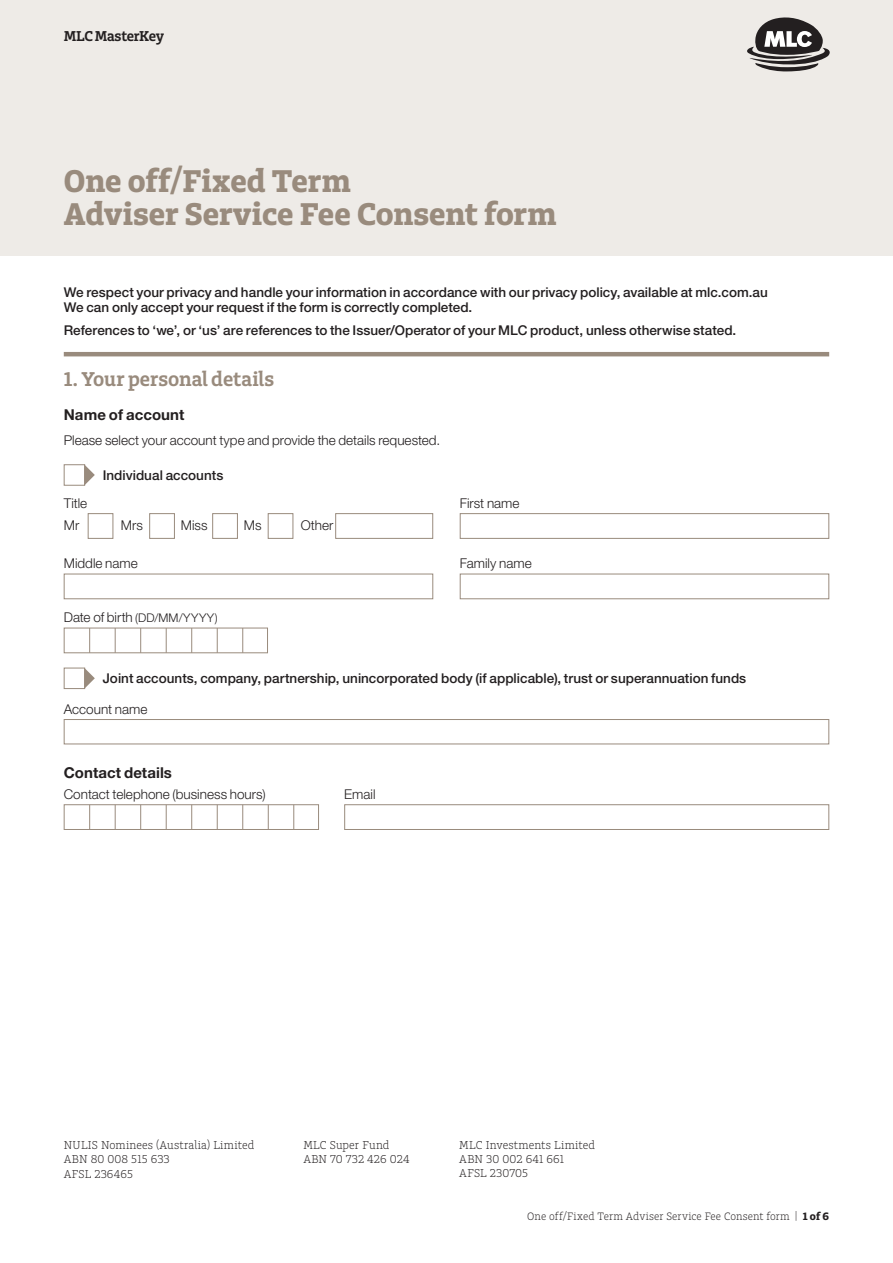
<style>
.page{position:relative;width:893px;height:1263px;background:#fff}
.page>*{position:absolute;margin:0;border:0;box-sizing:border-box;transform-origin:0 0}
.A4_Title{font:33px/33px "Charlie Std Bld";letter-spacing:-.005em;color:#998b7d}
.Form__Section_Heading_rule_above{font:21px "Charlie Std Sm Bld";color:#998b7d}
.Form_Section_sub_headings{font:700 15px "Helvetica Neue LT Std";letter-spacing:.005em;color:#231f20}
.Form_Cover_Product_Name{font:15px "Charlie Std Sm Bld";letter-spacing:-.015em;color:#231f20}
.Form_Body_Copy{font:500 13.5px/15.8px "Helvetica Neue LT Std";color:#231f20}
.Form_Table_Body_Copy{font:300 13.5px "Helvetica Neue LT Std";color:#231f20}
.Form_Body_Copy-2{font:300 13.5px "Helvetica Neue LT Std";color:#231f20}
.t1{font:300 12px/14.2px "Charlie Std";letter-spacing:.01em;color:#231f20}
.Form_Table_Body_Copy-2{font:300 12px "Helvetica Neue LT Std";letter-spacing:.045em;color:#231f20}
.t2{font:300 11.25px "Charlie Std";letter-spacing:.01em;color:#231f20}
.s1{font-size:13.5px}
.s2{font-family:"Charlie Std Bld";font-weight:400}
</style>
<div class="page">
<div style="left:0;top:0;width:893px;height:255px;background:#eeebe7"></div>
<hr style="left:64px;top:352px;width:765px;height:4px;background:#998b7d">
<div style="left:64px;top:464px;width:21px;height:22px;background:#fff;border:1px solid #998b7d"></div>
<svg style="left:84px;top:464px;width:11px;height:22px"></svg>
<div style="left:88px;top:513px;width:25px;height:26px;background:#fff;border:1px solid #998b7d"></div>
<div style="left:149px;top:513px;width:26px;height:26px;background:#fff;border:1px solid #998b7d"></div>
<div style="left:212px;top:513px;width:26px;height:26px;background:#fff;border:1px solid #998b7d"></div>
<div style="left:268px;top:513px;width:25px;height:26px;background:#fff;border:1px solid #998b7d"></div>
<div style="left:335px;top:513px;width:98px;height:26px;background:#fff;border:1px solid #998b7d"></div>
<div style="left:460px;top:513px;width:369px;height:26px;background:#fff;border:1px solid #998b7d"></div>
<div style="left:64px;top:574px;width:369px;height:25px;background:#fff;border:1px solid #998b7d"></div>
<div style="left:460px;top:574px;width:369px;height:25px;background:#fff;border:1px solid #998b7d"></div>
<div style="left:64px;top:628px;width:204px;height:25px;background:#fff;border:1px solid #998b7d"></div>
<svg style="left:89px;top:628px;width:1px;height:25px"></svg>
<svg style="left:115px;top:628px;width:1px;height:25px"></svg>
<svg style="left:140px;top:628px;width:1px;height:25px"></svg>
<svg style="left:166px;top:628px;width:1px;height:25px"></svg>
<svg style="left:191px;top:628px;width:1px;height:25px"></svg>
<svg style="left:217px;top:628px;width:1px;height:25px"></svg>
<svg style="left:242px;top:628px;width:1px;height:25px"></svg>
<div style="left:64px;top:668px;width:21px;height:21px;background:#fff;border:1px solid #998b7d"></div>
<svg style="left:84px;top:668px;width:11px;height:21px"></svg>
<div style="left:64px;top:719px;width:765px;height:25px;background:#fff;border:1px solid #998b7d"></div>
<div style="left:64px;top:804px;width:255px;height:26px;background:#fff;border:1px solid #998b7d"></div>
<svg style="left:89px;top:805px;width:1px;height:24px"></svg>
<svg style="left:115px;top:805px;width:1px;height:24px"></svg>
<svg style="left:140px;top:805px;width:1px;height:24px"></svg>
<svg style="left:166px;top:805px;width:1px;height:24px"></svg>
<svg style="left:191px;top:805px;width:1px;height:24px"></svg>
<svg style="left:217px;top:805px;width:1px;height:24px"></svg>
<svg style="left:242px;top:805px;width:1px;height:24px"></svg>
<svg style="left:268px;top:805px;width:1px;height:24px"></svg>
<svg style="left:293px;top:805px;width:1px;height:24px"></svg>
<div style="left:344px;top:804px;width:485px;height:26px;background:#fff;border:1px solid #998b7d"></div>
<svg style="left:747px;top:17px;width:83px;height:55px"></svg>
<p class="Form_Cover_Product_Name" style="left:64px;top:26px;width:102px">MLC MasterKey</p>
<p class="A4_Title" style="left:64px;top:164px;width:494px">One off/Fixed Term<br>Adviser Service Fee Consent form</p>
<p class="Form_Body_Copy" style="left:64px;top:284px;width:706px">We respect your privacy and handle your information in accordance with our privacy policy, available at mlc.com.au<br>We can only accept your request if the form is correctly completed.</p>
<p class="Form_Body_Copy" style="left:64px;top:322px;width:674px">References to ‘we’, or ‘us’ are references to the Issuer/Operator of your MLC product, unless otherwise stated.</p>
<p class="Form__Section_Heading_rule_above" style="left:64px;top:366px;width:212px">1. Your personal details</p>
<p class="Form_Section_sub_headings" style="left:64px;top:406px;width:122px">Name of account</p>
<p class="Form_Body_Copy-2" style="left:64px;top:432px;width:378px">Please select your account type and provide the details requested.</p>
<p class="Form_Body_Copy" style="left:103px;top:467px;width:122px">Individual accounts</p>
<p class="Form_Table_Body_Copy" style="left:64px;top:495px;width:25px">Title</p>
<p class="Form_Table_Body_Copy" style="left:460px;top:495px;width:61px">First name</p>
<p class="Form_Table_Body_Copy" style="left:64px;top:517px;width:17px">Mr</p>
<p class="Form_Table_Body_Copy" style="left:121px;top:517px;width:24px">Mrs</p>
<p class="Form_Table_Body_Copy" style="left:181px;top:517px;width:28px">Miss</p>
<p class="Form_Table_Body_Copy" style="left:244px;top:517px;width:19px">Ms</p>
<p class="Form_Table_Body_Copy" style="left:301px;top:517px;width:34px">Other</p>
<p class="Form_Table_Body_Copy" style="left:64px;top:555px;width:76px">Middle name</p>
<p class="Form_Table_Body_Copy" style="left:460px;top:555px;width:73px">Family name</p>
<p class="Form_Table_Body_Copy-2" style="left:64px;top:611px;width:155px"><span class="s1">Date of birth</span> (DD/MM/YYYY)</p>
<p class="Form_Body_Copy" style="left:103px;top:670px;width:645px">Joint accounts, company, partnership, unincorporated body (if applicable), trust or superannuation funds</p>
<p class="Form_Body_Copy-2" style="left:64px;top:700px;width:85px">Account name</p>
<p class="Form_Section_sub_headings" style="left:64px;top:763px;width:110px">Contact details</p>
<p class="Form_Table_Body_Copy" style="left:64px;top:786px;width:203px">Contact telephone (business hours)</p>
<p class="Form_Table_Body_Copy" style="left:344px;top:786px;width:33px">Email</p>
<p class="t1" style="left:64px;top:1138px;width:192px">NULIS Nominees (Australia) Limited<br>ABN 80 008 515 633<br>AFSL 236465</p>
<p class="t1" style="left:303px;top:1138px;width:108px">MLC Super Fund<br>ABN 70 732 426 024</p>
<p class="t1" style="left:459px;top:1138px;width:137px">MLC Investments Limited<br>ABN 30 002 641 661<br>AFSL 230705</p>
<p class="t2" style="left:527px;top:1210px;width:303px">One off/Fixed Term Adviser Service Fee Consent form | <span class="s2">1 of 6</span></p>
</div>
